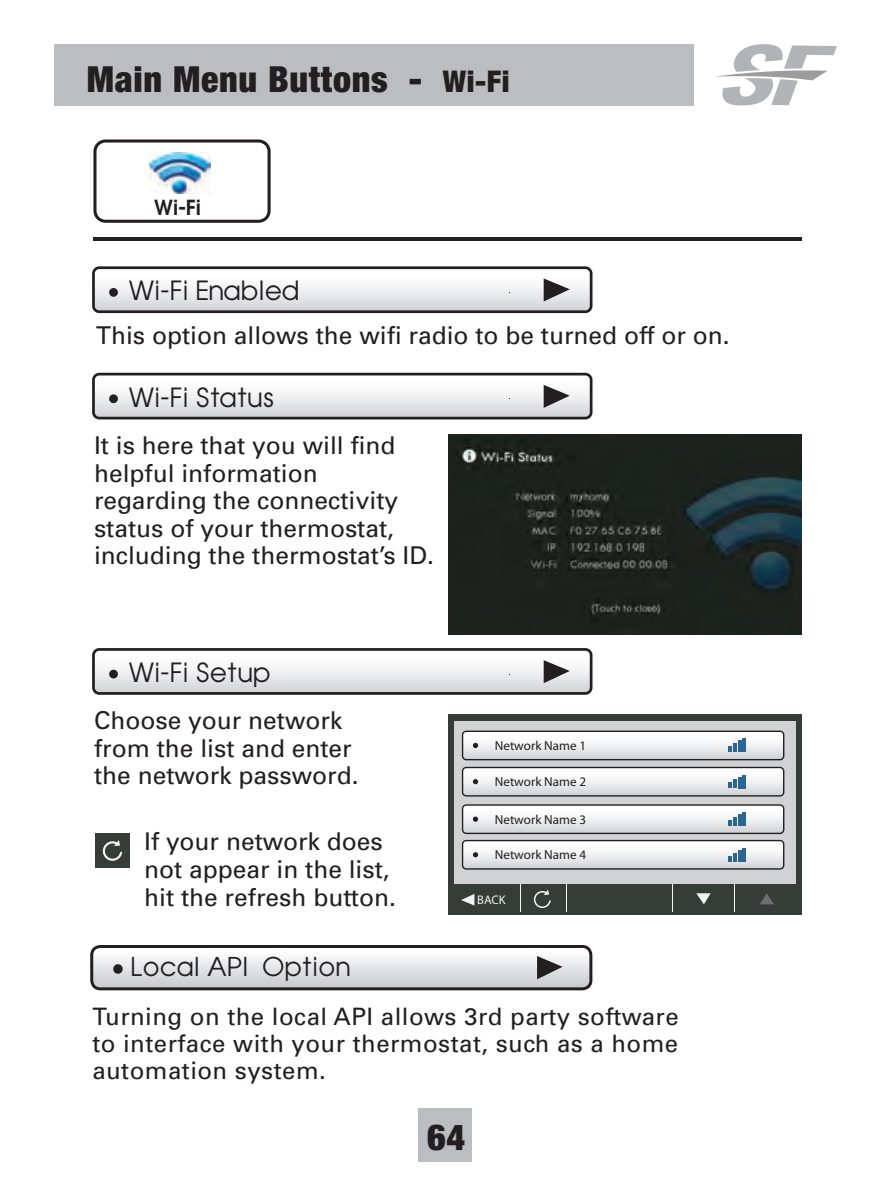
<style>
.page{position:relative;width:891px;height:1188px;background:#fff}
.page>*{position:absolute;margin:0;border:0;box-sizing:border-box;transform-origin:0 0}
.t1{font:900 condensed 36px "Helvetica Neue";letter-spacing:.02em;color:#231f20}
.t2{font:24.6px/27.6px "Univers";color:#231f20}
.t3{font:24.6px "Avant Garde";color:#231f20}
.t4{font:24px/27px "Univers";letter-spacing:.02em;color:#231f20;text-align:justify}
.t5{font:24px "Avant Garde";color:#231f20}
.t6{font:19.2px "Avant Garde Demi";color:#231f20}
.t7{font:13.2px "ITC Avant Garde Std";color:#231f20}
.t8{font:12.6px "ITC Avant Garde Std";color:#f2f3f4}
.s1{font-size:30px}
</style>
<div class="page">
<div style="left:418px;top:1108px;width:54px;height:54px;background:#bcbdc0"></div>
<div style="left:54px;top:44px;width:640px;height:62px;background:#bcbdc0"></div>
<svg style="left:715px;top:44px;width:122px;height:62px"></svg>
<svg style="left:92px;top:373px;width:501px;height:46px"></svg>
<svg style="left:92px;top:266px;width:501px;height:47px"></svg>
<svg style="left:92px;top:648px;width:501px;height:47px"></svg>
<div style="left:449px;top:714px;width:353px;height:200px;background:#363c38"></div>
<div style="left:454px;top:721px;width:342px;height:163px;background:#d1d2d4"></div>
<svg style="left:462px;top:731px;width:322px;height:29px"></svg>
<svg style="left:462px;top:767px;width:322px;height:30px"></svg>
<svg style="left:462px;top:804px;width:322px;height:30px"></svg>
<hr style="left:743px;top:812px;width:3px;height:14px;background:#296692">
<svg style="left:462px;top:840px;width:322px;height:30px"></svg>
<svg style="left:461px;top:894px;width:13px;height:12px"></svg>
<svg style="left:534px;top:890px;width:17px;height:18px"></svg>
<svg style="left:520px;top:884px;width:1px;height:28px"></svg>
<svg style="left:566px;top:884px;width:1px;height:28px"></svg>
<svg style="left:672px;top:884px;width:1px;height:28px"></svg>
<svg style="left:696px;top:893px;width:15px;height:11px"></svg>
<svg style="left:760px;top:893px;width:14px;height:11px"></svg>
<div style="left:95px;top:833px;width:34px;height:35px;background:#363c38"></div>
<svg style="left:103px;top:840px;width:19px;height:21px"></svg>
<img style="left:449px;top:434px;width:353px;height:201px">
<svg style="left:93px;top:139px;width:178px;height:84px"></svg>
<img style="left:150px;top:153px;width:60px;height:40px">
<hr style="left:93px;top:237px;width:709px;height:3px;background:#231f20">
<div style="left:90px;top:945px;width:502px;height:45px;border:3px solid #231f20;border-radius:9px"></div>
<svg style="left:92px;top:947px;width:499px;height:42px"></svg>
<h1 class="t1" style="left:87px;top:57px;width:424px">Main Menu Buttons - <span class="s1">Wi-Fi</span></h1>
<p class="t6" style="left:154px;top:194px;width:49px">Wi-Fi</p>
<p class="t3" style="left:129px;top:275px;width:173px">Wi-Fi Enabled</p>
<p class="t2" style="left:96px;top:322px;width:635px">This option allows the wifi radio to be turned off or on.</p>
<p class="t3" style="left:129px;top:382px;width:147px">Wi-Fi Status</p>
<p class="t2" style="left:94px;top:432px;width:341px">It is here that you will find helpful information regarding the connectivity status of your thermostat, including the thermostat’s ID.</p>
<p class="t3" style="left:129px;top:657px;width:143px">Wi-Fi Setup</p>
<p class="t2" style="left:94px;top:707px;width:266px">Choose your network from the list and enter the network password.</p>
<p class="t2" style="left:144px;top:828px;width:253px">If your network does not appear in the list, hit the refresh button.</p>
<p class="t5" style="left:112px;top:951px;width:239px">• Local API Option</p>
<p class="t7" style="left:495px;top:738px;width:93px">Network Name 1</p>
<p class="t7" style="left:495px;top:775px;width:93px">Network Name 2</p>
<p class="t7" style="left:495px;top:812px;width:93px">Network Name 3</p>
<p class="t7" style="left:495px;top:848px;width:93px">Network Name 4</p>
<p class="t8" style="left:477px;top:893px;width:30px">BACK</p>
<p class="t4" style="left:92px;top:1003px;width:588px">Turning on the local API allows 3rd party software to interface with your thermostat, such as a home automation system.</p>
<h1 class="t1" style="left:427px;top:1115px;width:40px">64</h1>
</div>
